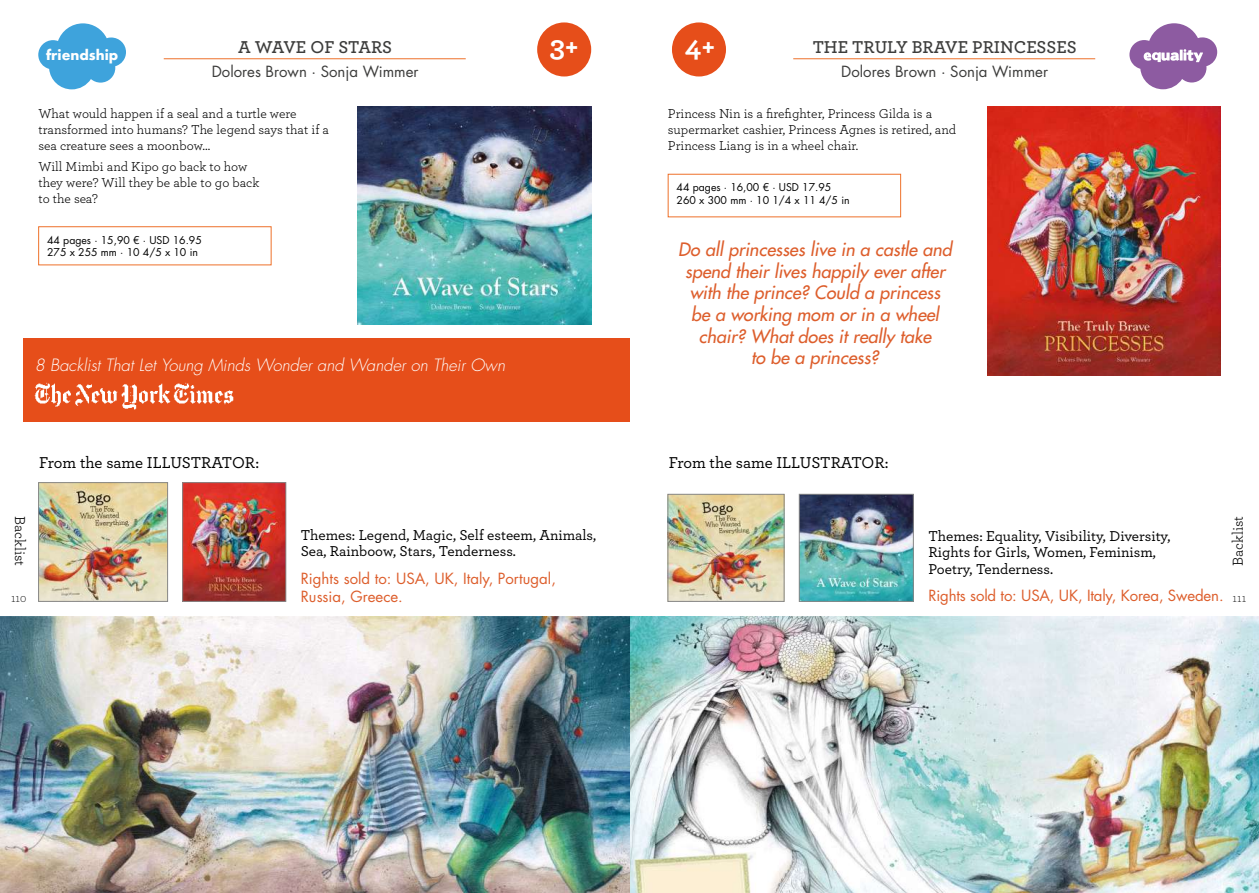
<style>
.page{position:relative;width:1259px;height:893px;background:#fff}
.page>*{position:absolute;margin:0;border:0;box-sizing:border-box;transform-origin:0 0}
.t1{font:700 30px "Archer";color:#fff}
.t2{font:italic 500 18px/21.6px "Futura Std";color:#dd5e2c;text-align:center}
.t3{font:600 18px "Archer";color:#3c3c3b}
.t4{font:italic 300 16.5px "Futura Std";color:#fff}
.t5{font:500 16.5px "Archer";letter-spacing:-.005em;color:#000}
.t6{font:500 15px/16.5px "Archer";color:#000}
.t7{font:15px/18px "Futura Std";color:#dd5e2c}
.t8{font:15px "Futura Std";color:#3c3c3b}
.t9{font:15px "Archer";color:#000}
.t10{font:13.5px/16.2px "Archer";color:#000}
.t11{font:700 13.5px "Futura";color:#fff}
.t12{font:300 12px "Archer";color:#000}
.t13{font:10.5px/12.6px "Futura Std";color:#000}
</style>
<div class="page">
<img style="left:987px;top:107px;width:233px;height:269px">
<img style="left:0;top:616px;width:1259px;height:277px">
<img style="left:670px;top:496px;width:112px;height:103px">
<div style="left:668px;top:494px;width:116px;height:107px;border:1px solid #878787"></div>
<img style="left:801px;top:496px;width:110px;height:103px">
<div style="left:799px;top:494px;width:114px;height:107px;border:1px solid #878787"></div>
<div style="left:23px;top:338px;width:606px;height:84px;background:#e64e1a"></div>
<div style="left:672px;top:22px;width:54px;height:54px;background:#e64e1a;border-radius:50%"></div>
<hr style="left:793px;top:58px;width:302px;height:1px;background:#ee712a">
<div style="left:668px;top:174px;width:233px;height:43px;border:1px solid #ee712a"></div>
<svg style="left:1129px;top:23px;width:88px;height:66px"></svg>
<img style="left:40px;top:484px;width:126px;height:115px">
<div style="left:38px;top:482px;width:130px;height:119px;border:1px solid #878787"></div>
<img style="left:184px;top:484px;width:100px;height:115px">
<div style="left:182px;top:482px;width:104px;height:119px;border:1px solid #878787"></div>
<div style="left:537px;top:22px;width:54px;height:54px;background:#e64e1a;border-radius:50%"></div>
<hr style="left:164px;top:58px;width:302px;height:1px;background:#ee712a">
<div style="left:38px;top:226px;width:233px;height:39px;border:1px solid #ee712a"></div>
<img style="left:34px;top:382px;width:200px;height:28px">
<svg style="left:38px;top:23px;width:88px;height:66px"></svg>
<img style="left:357px;top:107px;width:234px;height:218px">
<p class="t11" style="left:46px;top:45px;width:74px">friendship</p>
<h2 class="t3" style="left:238px;top:33px;width:156px">A WAVE OF STARS</h2>
<p class="t8" style="left:212px;top:62px;width:208px">Dolores Brown · Sonja Wimmer</p>
<p class="t10" style="left:38px;top:104px;width:292px">What would happen if a seal and a turtle were transformed into humans? The legend says that if a sea creature sees a moonbow…</p>
<p class="t10" style="left:38px;top:157px;width:222px">Will Mimbi and Kipo go back to how they were? Will they be able to go back to the sea?</p>
<p class="t13" style="left:47px;top:234px;width:156px">44 pages · 15,90 € · USD 16.95<br>275 x 255 mm · 10 4/5 x 10 in</p>
<h1 class="t1" style="left:550px;top:22px;width:31px">3+</h1>
<p class="t4" style="left:35px;top:355px;width:472px">8 Backlist That Let Young Minds Wonder and Wander on Their Own</p>
<p class="t5" style="left:39px;top:450px;width:221px">From the same ILLUSTRATOR:</p>
<p class="t9" style="left:31px;top:516px;width:52px;rotate:90deg">Backlist</p>
<p class="t12" style="left:11px;top:590px;width:17px">110</p>
<p class="t6" style="left:301px;top:526px;width:297px">Themes: Legend, Magic, Self esteem, Animals,<br>Sea, Rainboow, Stars, Tenderness.</p>
<p class="t7" style="left:301px;top:569px;width:257px">Rights sold to: USA, UK, Italy, Portugal,<br>Russia, Greece.</p>
<h1 class="t1" style="left:684px;top:22px;width:32px">4+</h1>
<h2 class="t3" style="left:812px;top:33px;width:265px">THE TRULY BRAVE PRINCESSES</h2>
<p class="t8" style="left:841px;top:62px;width:208px">Dolores Brown · Sonja Wimmer</p>
<p class="t10" style="left:668px;top:104px;width:290px">Princess Nin is a firefighter, Princess Gilda is a supermarket cashier, Princess Agnes is retired, and<br>Princess Liang is in a wheel chair.</p>
<p class="t13" style="left:676px;top:181px;width:174px">44 pages · 16,00 € · USD 17.95<br>260 x 300 mm · 10 1/4 x 11 4/5 in</p>
<h2 class="t2" style="left:678px;top:239px;width:275px">Do all princesses live in a castle and spend their lives happily ever after with the prince? Could a princess be a working mom or in a wheel chair? What does it really take<br>to be a princess?</h2>
<p class="t5" style="left:669px;top:450px;width:221px">From the same ILLUSTRATOR:</p>
<p class="t6" style="left:928px;top:527px;width:244px">Themes: Equality, Visibility, Diversity,<br>Rights for Girls, Women, Feminism,<br>Poetry, Tenderness.</p>
<p class="t7" style="left:928px;top:586px;width:297px">Rights sold to: USA, UK, Italy, Korea, Sweden.</p>
<p class="t9" style="left:1227px;top:566px;width:52px;rotate:-90deg">Backlist</p>
<p class="t12" style="left:1232px;top:590px;width:15px">111</p>
</div>
